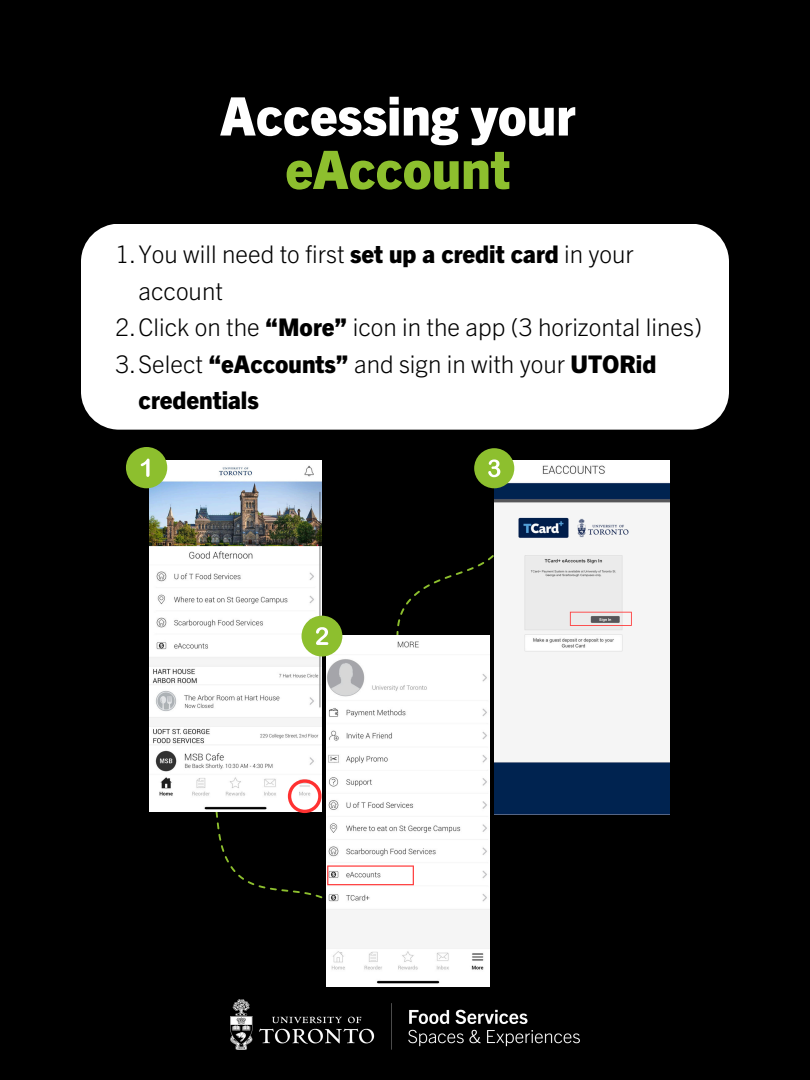
<style>
.page{position:relative;width:810px;height:1080px;background:#000}
.page>*{position:absolute;margin:0;border:0;box-sizing:border-box;transform-origin:0 0}
.t1{font:800 53.12px/53.4px "Trade Gothic Next LT Pro";color:#fff;text-align:center}
.t2{font:300 24.38px/36.6px "Trade Gothic Next LT Pro";color:#000}
.t3{font:800 24.38px/36.6px "Trade Gothic Next LT Pro";color:#000}
.s1{color:#8dbf2e}
.s2{font-weight:800}
.s3{font-weight:300}
</style>
<div class="page">
<svg style="left:167px;top:776px;width:160px;height:199px"></svg>
<svg style="left:322px;top:555px;width:172px;height:221px"></svg>
<img style="left:327px;top:636px;width:162px;height:351px">
<img style="left:149px;top:460px;width:173px;height:351px">
<svg style="left:327px;top:865px;width:87px;height:20px;background:#f6dcdc"></svg>
<img style="left:494px;top:460px;width:176px;height:354px">
<svg style="left:570px;top:612px;width:62px;height:14px"></svg>
<svg style="left:288px;top:779px;width:34px;height:34px"></svg>
<div style="left:126px;top:447px;width:41px;height:41px;background:#8dbf2e;border-radius:50%"></div>
<svg style="left:141px;top:459px;width:9px;height:18px"></svg>
<div style="left:302px;top:616px;width:40px;height:40px;background:#8dbf2e;border-radius:50%"></div>
<svg style="left:316px;top:627px;width:12px;height:18px"></svg>
<div style="left:474px;top:448px;width:40px;height:40px;background:#8dbf2e;border-radius:50%"></div>
<svg style="left:488px;top:459px;width:12px;height:18px"></svg>
<img style="left:230px;top:999px;width:350px;height:51px">
<div style="left:81px;top:224px;width:648px;height:206px;background:#fff;border-radius:38px"></div>
<p class="t1" style="left:220px;top:86px;width:357px">Accessing your <span class="s1">eAccount</span></p>
<p class="t2" style="left:139px;top:234px;width:497px;text-indent:-23px">1.You will need to first <span class="s2">set up a credit card</span> in your account</p>
<p class="t2" style="left:116px;top:308px;width:588px">2.Click on the <span class="s2">“More”</span> icon in the app (3 horizontal lines)</p>
<p class="t3" style="left:139px;top:344px;width:519px;text-indent:-23px"><span class="s3">3.Select</span> “eAccounts” <span class="s3">and sign in with your</span> UTORid credentials</p>
</div>
